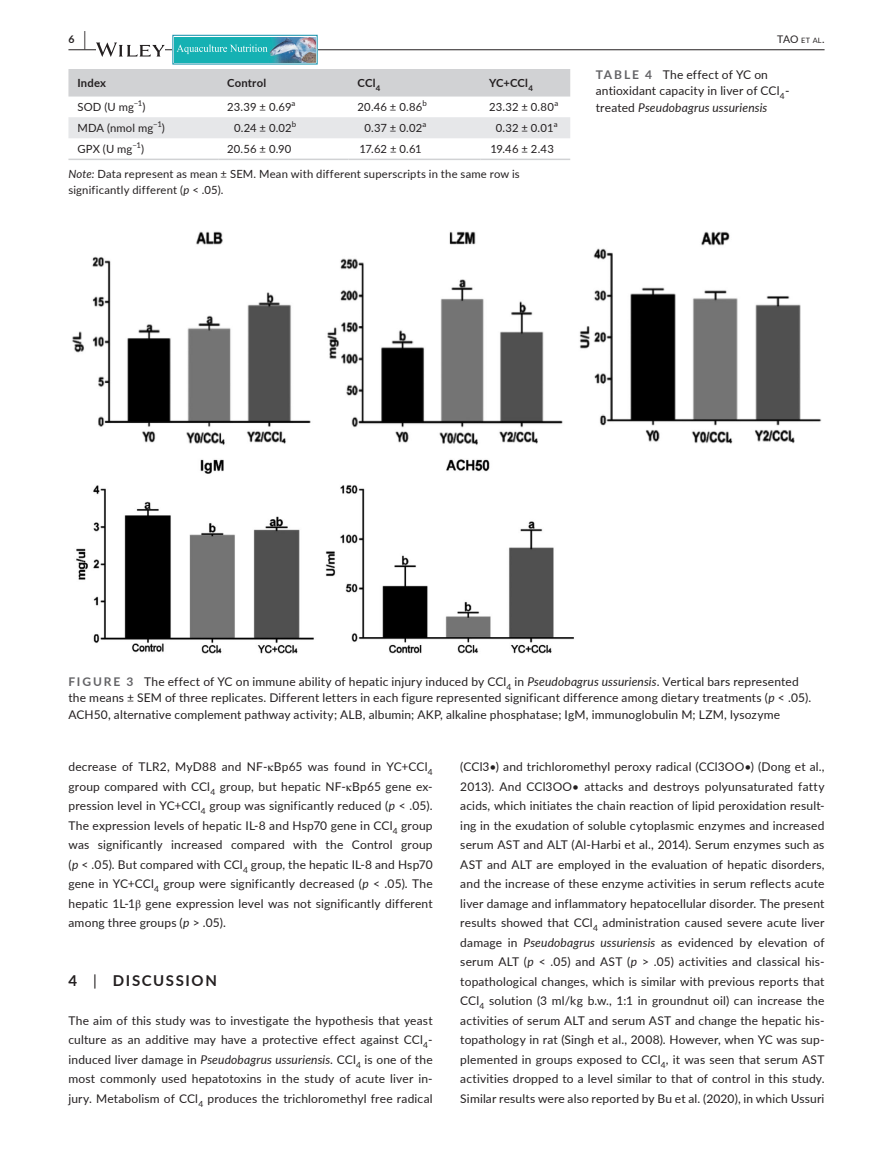
<style>
.page{position:relative;width:893px;height:1174px;background:#fff}
.page>*{position:absolute;margin:0;border:0;box-sizing:border-box;transform-origin:0 0}
.t1{font:700 15px "Lato";letter-spacing:.11em;color:#231f20}
.t2{font:12px/19.5px "Lato";letter-spacing:.015em;color:#231f20;text-align:justify}
.t3{font:11.25px/15.8px "Lato";letter-spacing:.015em;color:#231f20}
.t4{font:700 11.25px "Lato";letter-spacing:.02em;color:#231f20}
.t5{font:10.5px "Lato";color:#231f20}
.t6{font:700 10.5px "Lato";color:#231f20}
.t7{font:7.8px "Lato";color:#231f20}
.s1{font-size:19.5px}
.s2{font-size:7.35px}
.s3{font-style:italic}
.s4{font-weight:700;color:#636366}
.s5{font-family:"STIX"}
.s6{font-weight:400}
</style>
<div class="page">
<hr style="left:68px;top:49px;width:756px;height:1px;background:#231f20">
<svg style="left:96px;top:42px;width:69px;height:15px"></svg>
<div style="left:172px;top:35px;width:146px;height:30px;border:1px solid #1b94ad"></div>
<div style="left:175px;top:37px;width:141px;height:26px;background:#15b1b3"></div>
<img style="left:269px;top:37px;width:47px;height:26px">
<svg style="left:177px;top:44px;width:91px;height:10px"></svg>
<div style="left:68px;top:69px;width:502px;height:28px;background:#d1d2d4"></div>
<div style="left:68px;top:117px;width:502px;height:21px;background:#e6e7e9"></div>
<hr style="left:68px;top:159px;width:150px;height:1px;background:#d1d2d4">
<hr style="left:218px;top:159px;width:131px;height:1px;background:#d1d2d4">
<hr style="left:349px;top:159px;width:131px;height:1px;background:#d1d2d4">
<hr style="left:480px;top:159px;width:90px;height:1px;background:#d1d2d4">
<img style="left:72px;top:231px;width:749px;height:422px">
<p class="t6" style="left:68px;top:31px;width:19px">6 <span class="s1">|</span></p>
<p class="t5" style="left:777px;top:31px;width:49px">TAO <span class="s2">et al</span>.</p>
<p class="t4" style="left:77px;top:75px;width:30px">Index</p>
<p class="t4" style="left:227px;top:75px;width:40px">Control</p>
<p class="t4" style="left:358px;top:75px;width:24px">CCl<sub>4</sub></p>
<p class="t4" style="left:489px;top:75px;width:45px">YC+CCl<sub>4</sub></p>
<p class="t3" style="left:77px;top:99px;width:58px">SOD (U mg</p>
<p class="t7" style="left:134px;top:98px;width:10px">−1</p>
<p class="t3" style="left:143px;top:99px;width:5px">)</p>
<p class="t3" style="left:227px;top:99px;width:66px">23.39 ± 0.69</p>
<p class="t7" style="left:292px;top:98px;width:5px">a</p>
<p class="t3" style="left:358px;top:99px;width:66px">20.46 ± 0.86</p>
<p class="t7" style="left:423px;top:98px;width:6px">b</p>
<p class="t3" style="left:489px;top:99px;width:66px">23.32 ± 0.80</p>
<p class="t7" style="left:554px;top:98px;width:5px">a</p>
<p class="t3" style="left:77px;top:120px;width:77px">MDA (nmol mg</p>
<p class="t7" style="left:153px;top:119px;width:10px">−1</p>
<p class="t3" style="left:162px;top:120px;width:5px">)</p>
<p class="t3" style="left:234px;top:120px;width:59px">0.24 ± 0.02</p>
<p class="t7" style="left:292px;top:119px;width:6px">b</p>
<p class="t3" style="left:364px;top:120px;width:59px">0.37 ± 0.02</p>
<p class="t7" style="left:422px;top:119px;width:5px">a</p>
<p class="t3" style="left:496px;top:120px;width:59px">0.32 ± 0.01</p>
<p class="t7" style="left:554px;top:119px;width:5px">a</p>
<p class="t3" style="left:77px;top:141px;width:56px">GPX (U mg</p>
<p class="t7" style="left:132px;top:140px;width:10px">−1</p>
<p class="t3" style="left:141px;top:141px;width:5px">)</p>
<p class="t3" style="left:227px;top:141px;width:66px">20.56 ± 0.90</p>
<p class="t3" style="left:359px;top:141px;width:64px">17.62 ± 0.61</p>
<p class="t3" style="left:490px;top:141px;width:65px">19.46 ± 2.43</p>
<p class="t3" style="left:68px;top:166px;width:453px"><span class="s3">Note:</span> Data represent as mean ± SEM. Mean with different superscripts in the same row is significantly different (<span class="s3">p</span> &lt; .05).</p>
<p class="t2" style="left:596px;top:66px;width:195px;line-height:16.5px;text-align:left"><span class="s4">TABLE 4</span> The effect of YC on antioxidant capacity in liver of CCl<sub>4</sub>- treated <span class="s3">Pseudobagrus ussuriensis</span></p>
<p class="t2" style="left:68px;top:672px;width:744px;line-height:16.5px;text-align:left"><span class="s4">FIGURE 3</span> The effect of YC on immune ability of hepatic injury induced by CCl<sub>4</sub> in <span class="s3">Pseudobagrus ussuriensis</span>. Vertical bars represented the means ± SEM of three replicates. Different letters in each figure represented significant difference among dietary treatments (<span class="s3">p</span> &lt; .05).<br>ACH50, alternative complement pathway activity; ALB, albumin; AKP, alkaline phosphatase; IgM, immunoglobulin M; LZM, lysozyme</p>
<p class="t2" style="left:68px;top:756px;width:366px">decrease of TLR2, MyD88 and NF-<span class="s5">κ</span>Bp65 was found in YC+CCl<sub>4 </sub>group compared with CCl<sub>4</sub> group, but hepatic NF-<span class="s5">κ</span>Bp65 gene ex&shy;pression level in YC+CCl<sub>4</sub> group was significantly reduced (<span class="s3">p</span> &lt; .05).<br>The expression levels of hepatic IL-8 and Hsp70 gene in CCl<sub>4</sub> group was significantly increased compared with the Control group (<span class="s3">p</span> &lt; .05). But compared with CCl<sub>4</sub> group, the hepatic IL-8 and Hsp70 gene in YC+CCl<sub>4</sub> group were significantly decreased (<span class="s3">p</span> &lt; .05). The hepatic 1L-1<span class="s5">β</span> gene expression level was not significantly different among three groups (<span class="s3">p</span> &gt; .05).</p>
<p class="t1" style="left:68px;top:969px;width:150px">4 <span class="s6">|</span> DISCUSSION</p>
<p class="t2" style="left:68px;top:1010px;width:366px">The aim of this study was to investigate the hypothesis that yeast culture as an additive may have a protective effect against CCl<sub>4</sub>- induced liver damage in <span class="s3">Pseudobagrus ussuriensis</span>. CCl<sub>4</sub> is one of the most commonly used hepatotoxins in the study of acute liver in&shy;jury. Metabolism of CCl<sub>4</sub> produces the trichloromethyl free radical</p>
<p class="t2" style="left:460px;top:756px;width:366px">(CCl3•) and trichloromethyl peroxy radical (CCl3OO•) (Dong et al., 2013). And CCl3OO• attacks and destroys polyunsaturated fatty acids, which initiates the chain reaction of lipid peroxidation result&shy;ing in the exudation of soluble cytoplasmic enzymes and increased serum AST and ALT (Al-Harbi et al., 2014). Serum enzymes such as AST and ALT are employed in the evaluation of hepatic disorders, and the increase of these enzyme activities in serum reflects acute liver damage and inflammatory hepatocellular disorder. The present results showed that CCl<sub>4</sub> administration caused severe acute liver damage in <span class="s3">Pseudobagrus ussuriensis</span> as evidenced by elevation of serum ALT (<span class="s3">p</span> &lt; .05) and AST (<span class="s3">p</span> &gt; .05) activities and classical his&shy;topathological changes, which is similar with previous reports that CCl<sub>4</sub> solution (3 ml/kg b.w., 1:1 in groundnut oil) can increase the activities of serum ALT and serum AST and change the hepatic his&shy;topathology in rat (Singh et al., 2008). However, when YC was sup&shy;plemented in groups exposed to CCl<sub>4</sub>, it was seen that serum AST activities dropped to a level similar to that of control in this study.<br>Similar results were also reported by Bu et al. (2020), in which Ussuri</p>
</div>
